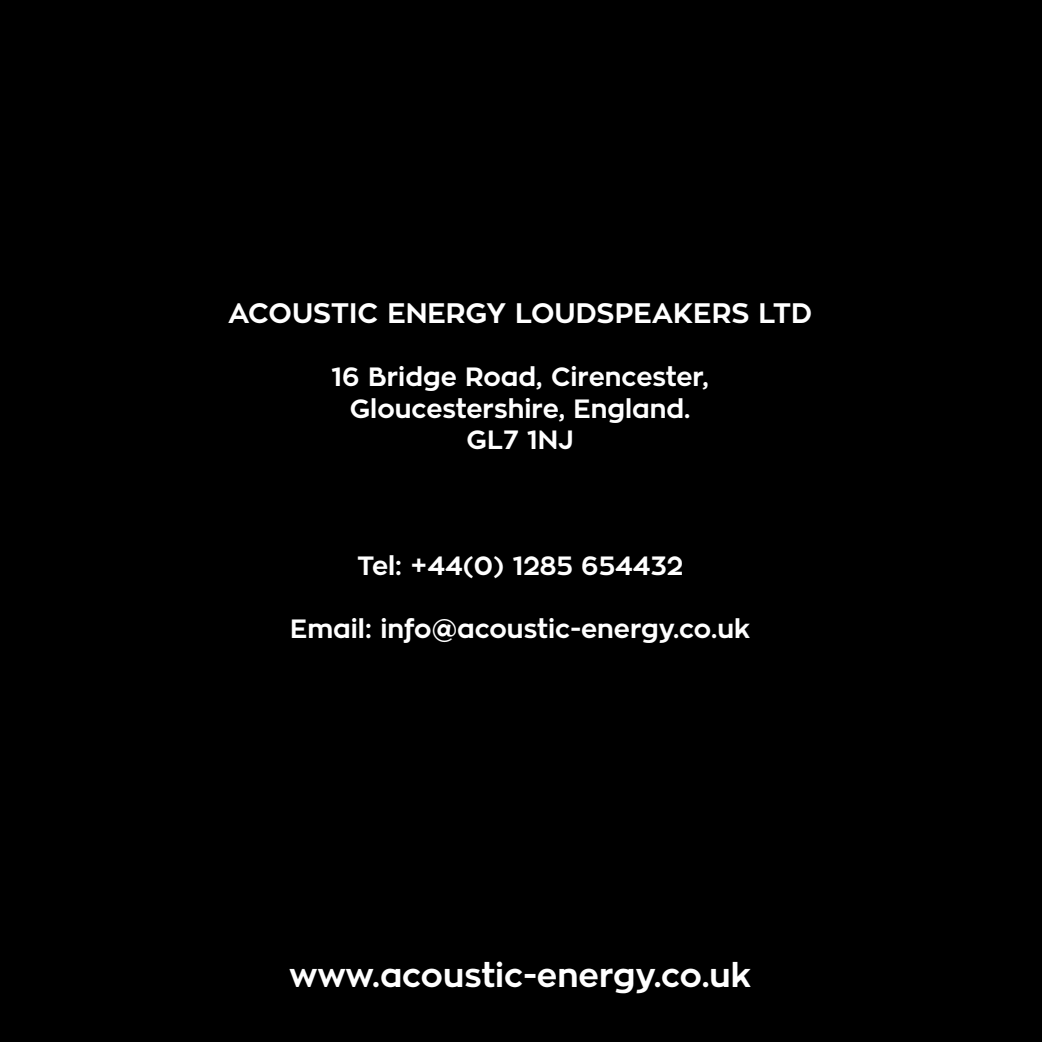
<style>
.page{position:relative;width:1042px;height:1042px;background:#000}
.page>*{position:absolute;margin:0;border:0;box-sizing:border-box;transform-origin:0 0}
.t1{font:700 33.25px "Zona Pro";color:#fff}
.t2{font:700 28px "Zona Pro";color:#fff}
.t3{font:700 26.25px/31.5px "Zona Pro";color:#fff;text-align:center}
</style>
<div class="page">
<p class="t2" style="left:228px;top:295px;width:586px">ACOUSTIC ENERGY LOUDSPEAKERS LTD</p>
<p class="t3" style="left:332px;top:361px;width:378px">16 Bridge Road, Cirencester,<br>Gloucestershire, England.<br>GL7 1NJ</p>
<p class="t3" style="left:357px;top:550px;width:327px">Tel: +44(0) 1285 654432</p>
<p class="t3" style="left:290px;top:613px;width:461px">Email: info@acoustic-energy.co.uk</p>
<p class="t1" style="left:289px;top:954px;width:463px">www.acoustic-energy.co.uk</p>
</div>
